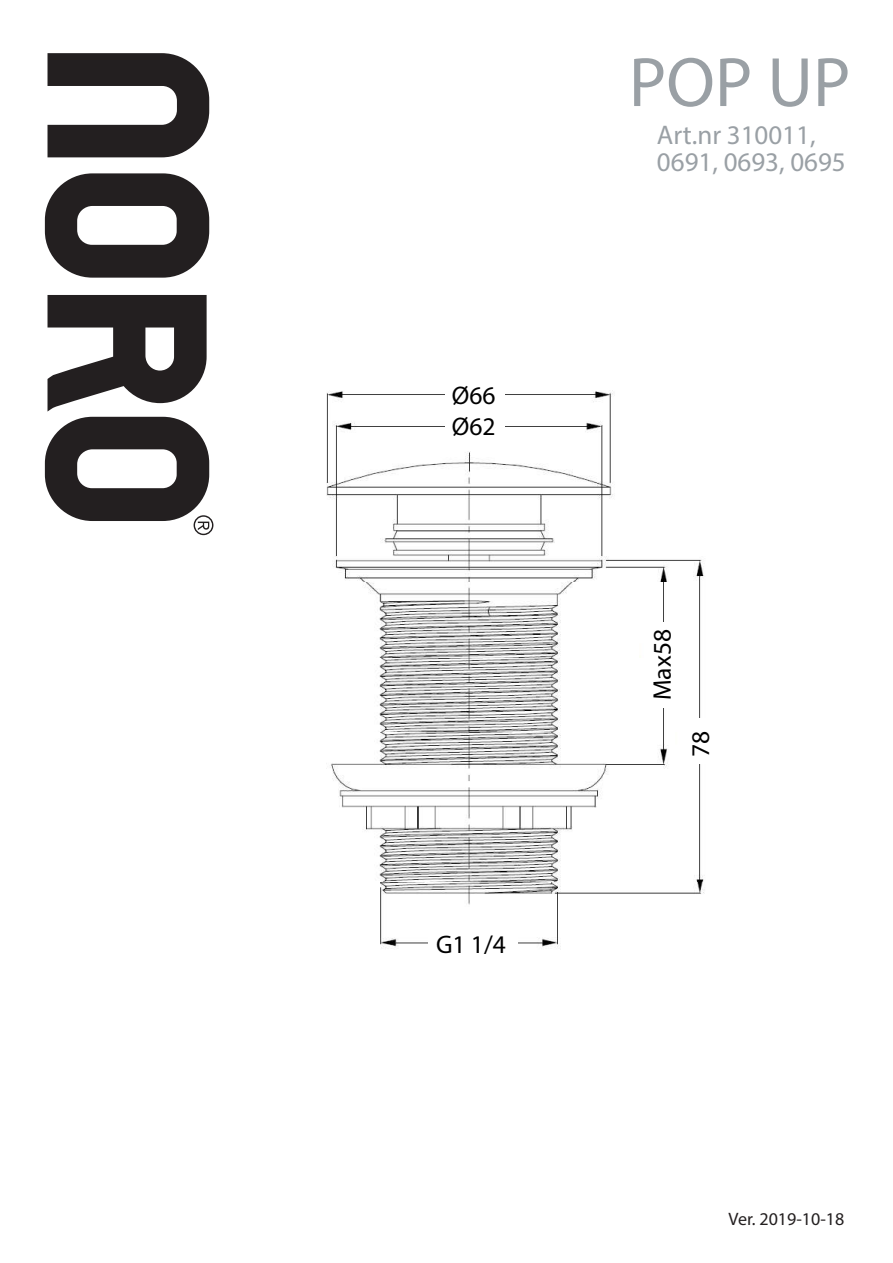
<style>
.page{position:relative;width:893px;height:1263px;background:#fff}
.page>*{position:absolute;margin:0;border:0;box-sizing:border-box;transform-origin:0 0}
.t1{font:70.5px "Myriad Pro";color:#9aa0a5}
.t2{font:27px/27px "Myriad Pro";color:#9aa0a5}
.t3{font:25.5px "Myriad Pro";color:#000}
.t4{font:18px "Myriad Pro";color:#231f20}
</style>
<div class="page">
<svg style="left:48px;top:53px;width:161px;height:104px"></svg>
<svg style="left:45px;top:173px;width:164px;height:105px"></svg>
<svg style="left:47px;top:295px;width:160px;height:116px"></svg>
<svg style="left:45px;top:417px;width:168px;height:118px"></svg>
<img style="left:326px;top:390px;width:287px;height:43px">
<img style="left:326px;top:433px;width:287px;height:75px">
<img style="left:333px;top:508px;width:371px;height:75px">
<img style="left:366px;top:583px;width:335px;height:75px">
<img style="left:379px;top:658px;width:322px;height:75px">
<img style="left:330px;top:733px;width:371px;height:75px">
<img style="left:365px;top:808px;width:339px;height:75px">
<img style="left:380px;top:883px;width:324px;height:67px">
<div style="left:445px;top:368px;width:59px;height:69px;background:#fff"></div>
<div style="left:644px;top:623px;width:27px;height:85px;background:#fff"></div>
<div style="left:680px;top:718px;width:28px;height:46px;background:#fff"></div>
<div style="left:428px;top:914px;width:89px;height:43px;background:#fff"></div>
<p class="t3" style="left:452px;top:379px;width:45px">Ø66</p>
<p class="t3" style="left:452px;top:411px;width:45px">Ø62</p>
<p class="t3" style="left:436px;top:928px;width:71px">G1 1/4</p>
<p class="t1" style="left:629px;top:39px;width:223px">POP UP</p>
<p class="t2" style="left:657px;top:121px;width:190px">Art.nr 310011,<br>0691, 0693, 0695</p>
<p class="t3" style="left:646px;top:700px;width:72px;rotate:-90deg">Max58</p>
<p class="t3" style="left:685px;top:757px;width:28px;rotate:-90deg">78</p>
<p class="t4" style="left:729px;top:1208px;width:117px">Ver. 2019-10-18</p>
</div>
